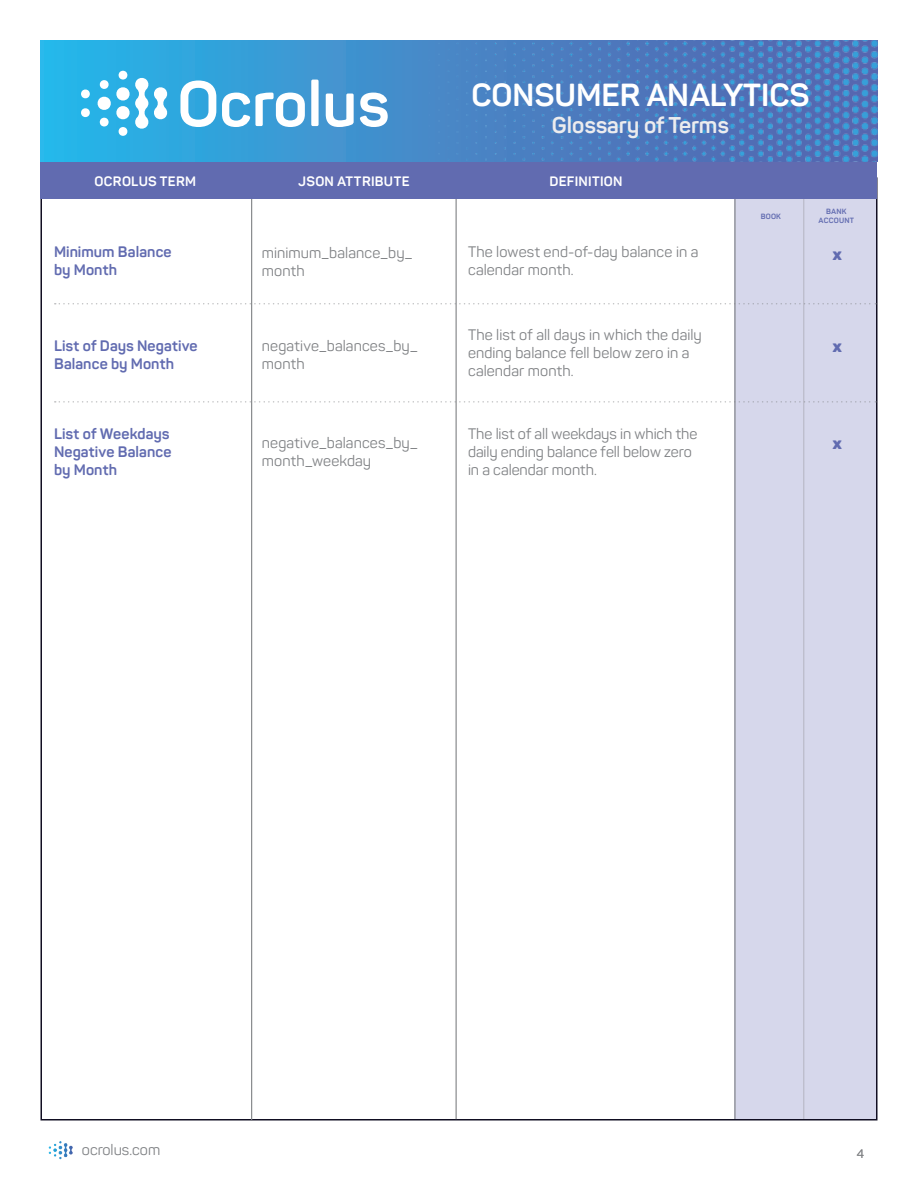
<style>
.page{position:relative;width:918px;height:1188px;background:#fff}
.page>*{position:absolute;margin:0;border:0;box-sizing:border-box;transform-origin:0 0}
.t1{font:700 31.5px "Panton";color:#fff}
.t2{font:700 22.5px "Panton";color:#ececee}
.t3{font:900 16.5px "Panton";color:#616bb0}
.t4{font:15px/18px "Panton";letter-spacing:.005em;color:#808285}
.t5{font:700 15px/18px "Panton";letter-spacing:.005em;color:#616bb0}
.t6{font:700 13.5px "Panton";letter-spacing:.025em;color:#fff}
.t7{font:12px "Panton";color:#808285}
.t8{font:700 7.5px/9px "Panton";letter-spacing:.03em;color:#616bb0;text-align:center}
</style>
<div class="page">
<div style="left:734px;top:198px;width:143px;height:921px;background:#d6d7eb"></div>
<hr style="left:734px;top:178px;width:2px;height:941px;background:#808285">
<hr style="left:804px;top:198px;width:1px;height:921px;background:#b4b4c1">
<hr style="left:251px;top:162px;width:1px;height:959px;background:#808285">
<hr style="left:456px;top:162px;width:1px;height:957px;background:#808285">
<div style="left:40px;top:162px;width:838px;height:37px;background:#616bb0"></div>
<svg style="left:40px;top:40px;width:384px;height:122px;background:#359fd8"></svg>
<img style="left:424px;top:40px;width:454px;height:122px">
<svg style="left:180px;top:81px;width:36px;height:46px"></svg>
<svg style="left:222px;top:93px;width:83px;height:34px"></svg>
<div style="left:311px;top:80px;width:8px;height:46px;background:#fff;border-radius:2px"></div>
<svg style="left:326px;top:94px;width:28px;height:33px"></svg>
<svg style="left:360px;top:93px;width:28px;height:34px"></svg>
<svg style="left:81px;top:71px;width:87px;height:65px"></svg>
<img style="left:48px;top:1141px;width:25px;height:19px">
<svg style="left:55px;top:303px;width:821px;height:1px"></svg>
<svg style="left:55px;top:401px;width:821px;height:2px"></svg>
<h1 class="t1" style="left:471px;top:76px;width:340px">CONSUMER ANALYTICS</h1>
<h2 class="t2" style="left:552px;top:111px;width:178px">Glossary of Terms</h2>
<p class="t6" style="left:95px;top:173px;width:103px">OCROLUS TERM</p>
<p class="t6" style="left:298px;top:173px;width:113px">JSON ATTRIBUTE</p>
<p class="t6" style="left:550px;top:173px;width:75px">DEFINITION</p>
<p class="t5" style="left:54px;top:243px;width:119px">Minimum Balance by Month</p>
<p class="t5" style="left:54px;top:337px;width:145px">List of Days Negative<br>Balance by Month</p>
<p class="t4" style="left:262px;top:244px;width:152px">minimum_balance_by_ month</p>
<p class="t4" style="left:262px;top:336px;width:157px">negative_balances_by_ month</p>
<p class="t4" style="left:468px;top:242px;width:232px">The lowest end-of-day balance in a calendar month.</p>
<p class="t4" style="left:468px;top:325px;width:235px">The list of all days in which the daily ending balance fell below zero in a calendar month.</p>
<p class="t5" style="left:54px;top:425px;width:119px">List of Weekdays<br>Negative Balance by Month</p>
<p class="t4" style="left:468px;top:425px;width:231px">The list of all weekdays in which the daily ending balance fell below zero in a calendar month.</p>
<p class="t4" style="left:262px;top:434px;width:157px">negative_balances_by_ month_weekday</p>
<p class="t8" style="left:761px;top:211px;width:22px">BOOK</p>
<p class="t8" style="left:819px;top:207px;width:37px">BANK<br>ACCOUNT</p>
<p class="t3" style="left:832px;top:244px;width:11px">x</p>
<p class="t3" style="left:832px;top:335px;width:11px">x</p>
<p class="t3" style="left:832px;top:433px;width:11px">x</p>
<p class="t4" style="left:82px;top:1141px;width:80px">ocrolus.com</p>
<p class="t7" style="left:857px;top:1146px;width:9px">4</p>
</div>
